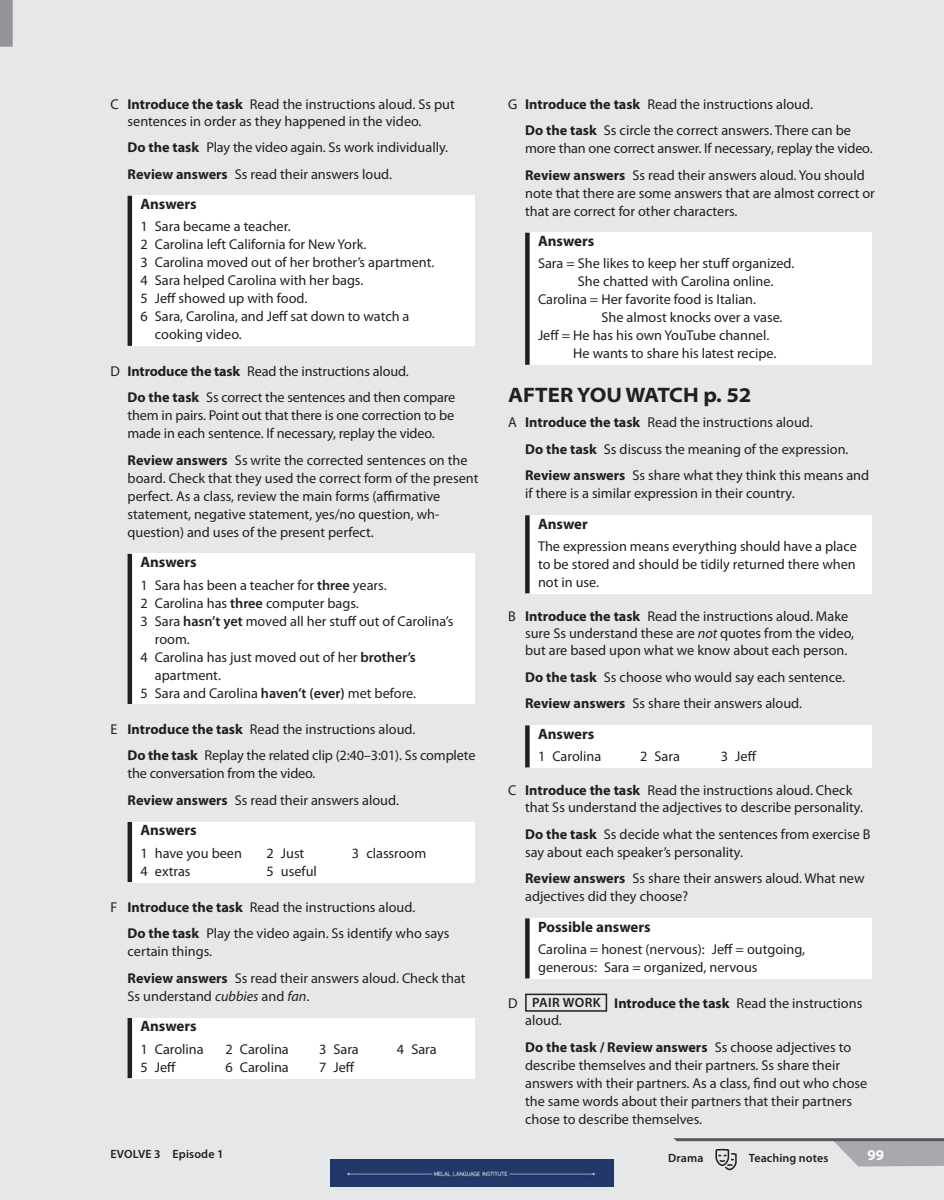
<style>
.page{position:relative;width:944px;height:1200px;background:#fff}
.page>*{position:absolute;margin:0;border:0;box-sizing:border-box;transform-origin:0 0}
.t1{font:700 semi-expanded 21px "Myriad Pro";color:#231f20}
.t2{font:700 15px "Myriad Pro";color:#231f20}
.t3{font:700 15px "Myriad Pro";color:#fff}
.t4{font:14.25px/18px "Myriad Pro";color:#231f20}
.t5{font:600 12px "Myriad Pro";letter-spacing:.01em;color:#231f20}
.s1{font-weight:700}
.s2{font-weight:600}
.s3{font-style:italic}
.s4{font-weight:600;font-size:13.5px}
</style>
<div class="page">
<div style="left:0;top:0;width:944px;height:1199px;background:#e6e7e9"></div>
<svg style="left:833px;top:1140px;width:111px;height:26px;background:#abacaf"></svg>
<hr style="left:675px;top:1137px;width:269px;height:3px;background:#57585a">
<svg style="left:715px;top:1148px;width:22px;height:22px"></svg>
<div style="left:0;top:0;width:13px;height:47px;background:#939598"></div>
<div style="left:130px;top:196px;width:344px;height:150px;background:#fff"></div>
<hr style="left:128px;top:196px;width:4px;height:150px;background:#231f20">
<div style="left:130px;top:553px;width:344px;height:150px;background:#fff"></div>
<hr style="left:128px;top:553px;width:4px;height:150px;background:#231f20">
<div style="left:130px;top:821px;width:344px;height:60px;background:#fff"></div>
<hr style="left:128px;top:821px;width:4px;height:60px;background:#231f20">
<div style="left:130px;top:1017px;width:344px;height:60px;background:#fff"></div>
<hr style="left:128px;top:1017px;width:4px;height:60px;background:#231f20">
<div style="left:527px;top:233px;width:345px;height:132px;background:#fff"></div>
<div style="left:525px;top:232px;width:5px;height:133px;background:#231f20"></div>
<div style="left:527px;top:515px;width:345px;height:78px;background:#fff"></div>
<div style="left:525px;top:515px;width:5px;height:78px;background:#231f20"></div>
<div style="left:527px;top:725px;width:345px;height:42px;background:#fff"></div>
<div style="left:525px;top:725px;width:5px;height:42px;background:#231f20"></div>
<div style="left:527px;top:918px;width:345px;height:60px;background:#fff"></div>
<div style="left:525px;top:918px;width:5px;height:60px;background:#231f20"></div>
<div style="left:525px;top:993px;width:82px;height:18px;border:2px solid #231f20"></div>
<img style="left:330px;top:1159px;width:284px;height:27px">
<p class="t4" style="left:128px;top:96px;width:329px;line-height:17.1px;text-indent:-17px">C <span class="s1">Introduce the task</span> Read the instructions aloud. Ss put sentences in order as they happened in the video.</p>
<p class="t4" style="left:128px;top:135px;width:322px;line-height:26.5px"><span class="s1">Do the task</span> Play the video again. Ss work individually.<br><span class="s1">Review answers</span> Ss read their answers loud.</p>
<p class="t2" style="left:140px;top:198px;width:58px">Answers</p>
<p class="t4" style="left:140px;top:219px;width:152px">1 Sara became a teacher.</p>
<p class="t4" style="left:140px;top:237px;width:228px">2 Carolina left California for New York.</p>
<p class="t4" style="left:140px;top:255px;width:295px">3 Carolina moved out of her brother’s apartment.</p>
<p class="t4" style="left:140px;top:273px;width:224px">4 Sara helped Carolina with her bags.</p>
<p class="t4" style="left:140px;top:291px;width:168px">5 Jeff showed up with food.</p>
<p class="t4" style="left:140px;top:309px;width:271px">6 Sara, Carolina, and Jeff sat down to watch a</p>
<p class="t4" style="left:155px;top:327px;width:88px">cooking video.</p>
<p class="t4" style="left:128px;top:359px;width:329px;line-height:26.5px;text-indent:-17px">D <span class="s1">Introduce the task</span> Read the instructions aloud.<br><span class="s1">Do the task</span> Ss correct the sentences and then compare</p>
<p class="t4" style="left:128px;top:407px;width:328px">them in pairs. Point out that there is one correction to be made in each sentence. If necessary, replay the video.</p>
<p class="t4" style="left:128px;top:452px;width:352px"><span class="s1">Review answers</span> Ss write the corrected sentences on the board. Check that they used the correct form of the present perfect. As a class, review the main forms (affirmative statement, negative statement, yes/no question, wh&shy;question) and uses of the present perfect.</p>
<p class="t2" style="left:140px;top:556px;width:58px">Answers</p>
<p class="t4" style="left:140px;top:576px;width:248px">1 Sara has been a teacher for <span class="s2">three</span> years.</p>
<p class="t4" style="left:140px;top:594px;width:220px">2 Carolina has <span class="s2">three</span> computer bags.</p>
<p class="t4" style="left:140px;top:612px;width:315px">3 Sara <span class="s2">hasn’t yet</span> moved all her stuff out of Carolina’s</p>
<p class="t4" style="left:155px;top:630px;width:36px">room.</p>
<p class="t4" style="left:140px;top:648px;width:277px">4 Carolina has just moved out of her <span class="s2">brother’s</span></p>
<p class="t4" style="left:155px;top:666px;width:68px">apartment.</p>
<p class="t4" style="left:140px;top:684px;width:277px">5 Sara and Carolina <span class="s2">haven’t (ever)</span> met before.</p>
<p class="t4" style="left:128px;top:716px;width:349px;line-height:26.5px;text-indent:-17px">E <span class="s1">Introduce the task</span> Read the instructions aloud.<br><span class="s1">Do the task</span> Replay the related clip (2:40–3:01). Ss complete</p>
<p class="t4" style="left:128px;top:761px;width:273px;line-height:26.5px">the conversation from the video.<br><span class="s1">Review answers</span> Ss read their answers aloud.</p>
<p class="t2" style="left:140px;top:824px;width:58px">Answers</p>
<p class="t4" style="left:140px;top:844px;width:103px">1 have you been</p>
<p class="t4" style="left:266px;top:844px;width:39px">2 Just</p>
<p class="t4" style="left:352px;top:844px;width:76px">3 classroom</p>
<p class="t4" style="left:140px;top:862px;width:52px">4 extras</p>
<p class="t4" style="left:266px;top:862px;width:52px">5 useful</p>
<p class="t4" style="left:128px;top:894px;width:323px;line-height:26.5px;text-indent:-17px">F <span class="s1">Introduce the task</span> Read the instructions aloud.<br><span class="s1">Do the task</span> Play the video again. Ss identify who says</p>
<p class="t4" style="left:128px;top:939px;width:339px;line-height:26.5px">certain things.<br><span class="s1">Review answers</span> Ss read their answers aloud. Check that</p>
<p class="t4" style="left:128px;top:988px;width:183px">Ss understand <span class="s3">cubbies</span> and <span class="s3">fan</span>.</p>
<p class="t2" style="left:140px;top:1020px;width:58px">Answers</p>
<p class="t4" style="left:140px;top:1040px;width:65px">1 Carolina</p>
<p class="t4" style="left:225px;top:1040px;width:65px">2 Carolina</p>
<p class="t4" style="left:319px;top:1040px;width:41px">3 Sara</p>
<p class="t4" style="left:397px;top:1040px;width:41px">4 Sara</p>
<p class="t4" style="left:140px;top:1058px;width:37px">5 Jeff</p>
<p class="t4" style="left:225px;top:1058px;width:65px">6 Carolina</p>
<p class="t4" style="left:319px;top:1058px;width:37px">7 Jeff</p>
<p class="t4" style="left:525px;top:92px;width:327px;line-height:26.5px;text-indent:-17px">G <span class="s1">Introduce the task</span> Read the instructions aloud.<br><span class="s1">Do the task</span> Ss circle the correct answers. There can be</p>
<p class="t4" style="left:525px;top:136px;width:349px;line-height:26.5px">more than one correct answer. If necessary, replay the video.<br><span class="s1">Review answers</span> Ss read their answers aloud. You should</p>
<p class="t4" style="left:525px;top:185px;width:351px">note that there are some answers that are almost correct or that are correct for other characters.</p>
<p class="t2" style="left:538px;top:235px;width:58px">Answers</p>
<p class="t4" style="left:538px;top:255px;width:258px">Sara = She likes to keep her stuff organized.</p>
<p class="t4" style="left:578px;top:273px;width:197px">She chatted with Carolina online.</p>
<p class="t4" style="left:538px;top:291px;width:220px">Carolina = Her favorite food is Italian.</p>
<p class="t4" style="left:601px;top:309px;width:183px">She almost knocks over a vase.</p>
<p class="t4" style="left:538px;top:327px;width:233px">Jeff = He has his own YouTube channel.</p>
<p class="t4" style="left:573px;top:345px;width:205px">He wants to share his latest recipe.</p>
<h1 class="t1" style="left:508px;top:387px;width:245px">AFTER YOU WATCH p. 52</h1>
<p class="t4" style="left:525px;top:410px;width:346px;line-height:26.5px;text-indent:-17px">A <span class="s1">Introduce the task</span> Read the instructions aloud.<br><span class="s1">Do the task</span> Ss discuss the meaning of the expression<span class="s3">.<br></span><span class="s1">Review answers</span> Ss share what they think this means and</p>
<p class="t4" style="left:525px;top:485px;width:271px">if there is a similar expression in their country.</p>
<p class="t2" style="left:538px;top:517px;width:51px">Answer</p>
<p class="t4" style="left:538px;top:538px;width:320px;text-align:justify">The expression means everything should have a place to be stored and should be tidily returned there when not in use.</p>
<p class="t4" style="left:525px;top:608px;width:330px;line-height:17.1px;text-indent:-17px">B <span class="s1">Introduce the task</span> Read the instructions aloud. Make sure Ss understand these are <span class="s3">not</span> quotes from the video, but are based upon what we know about each person.</p>
<p class="t4" style="left:525px;top:664px;width:321px;line-height:26.5px"><span class="s1">Do the task</span> Ss choose who would say each sentence.<br><span class="s1">Review answers</span> Ss share their answers aloud.</p>
<p class="t2" style="left:538px;top:727px;width:58px">Answers</p>
<p class="t4" style="left:538px;top:748px;width:65px">1 Carolina</p>
<p class="t4" style="left:640px;top:748px;width:41px">2 Sara</p>
<p class="t4" style="left:721px;top:748px;width:37px">3 Jeff</p>
<p class="t4" style="left:525px;top:782px;width:339px;line-height:17.1px;text-indent:-17px">C <span class="s1">Introduce the task</span> Read the instructions aloud. Check that Ss understand the adjectives to describe personality.</p>
<p class="t4" style="left:525px;top:826px;width:347px"><span class="s1">Do the task</span> Ss decide what the sentences from exercise B say about each speaker’s personality.</p>
<p class="t4" style="left:525px;top:870px;width:341px"><span class="s1">Review answers</span> Ss share their answers aloud. What new adjectives did they choose?</p>
<p class="t2" style="left:538px;top:920px;width:114px">Possible answers</p>
<p class="t4" style="left:538px;top:941px;width:269px">Carolina = honest (nervous): Jeff = outgoing, generous: Sara = organized, nervous</p>
<p class="t4" style="left:525px;top:995px;width:339px;line-height:17.1px;text-indent:-17px">D <span class="s4">PAIR WORK</span> <span class="s1">Introduce the task</span> Read the instructions aloud.</p>
<p class="t4" style="left:525px;top:1038px;width:344px"><span class="s1">Do the task / Review answers</span> Ss choose adjectives to describe themselves and their partners. Ss share their answers with their partners. As a class, find out who chose the same words about their partners that their partners chose to describe themselves.</p>
<p class="t5" style="left:111px;top:1148px;width:114px">EVOLVE 3 Episode 1</p>
<p class="t5" style="left:668px;top:1153px;width:37px">Drama</p>
<p class="t5" style="left:749px;top:1153px;width:81px">Teaching notes</p>
<p class="t3" style="left:867px;top:1148px;width:18px">99</p>
</div>
